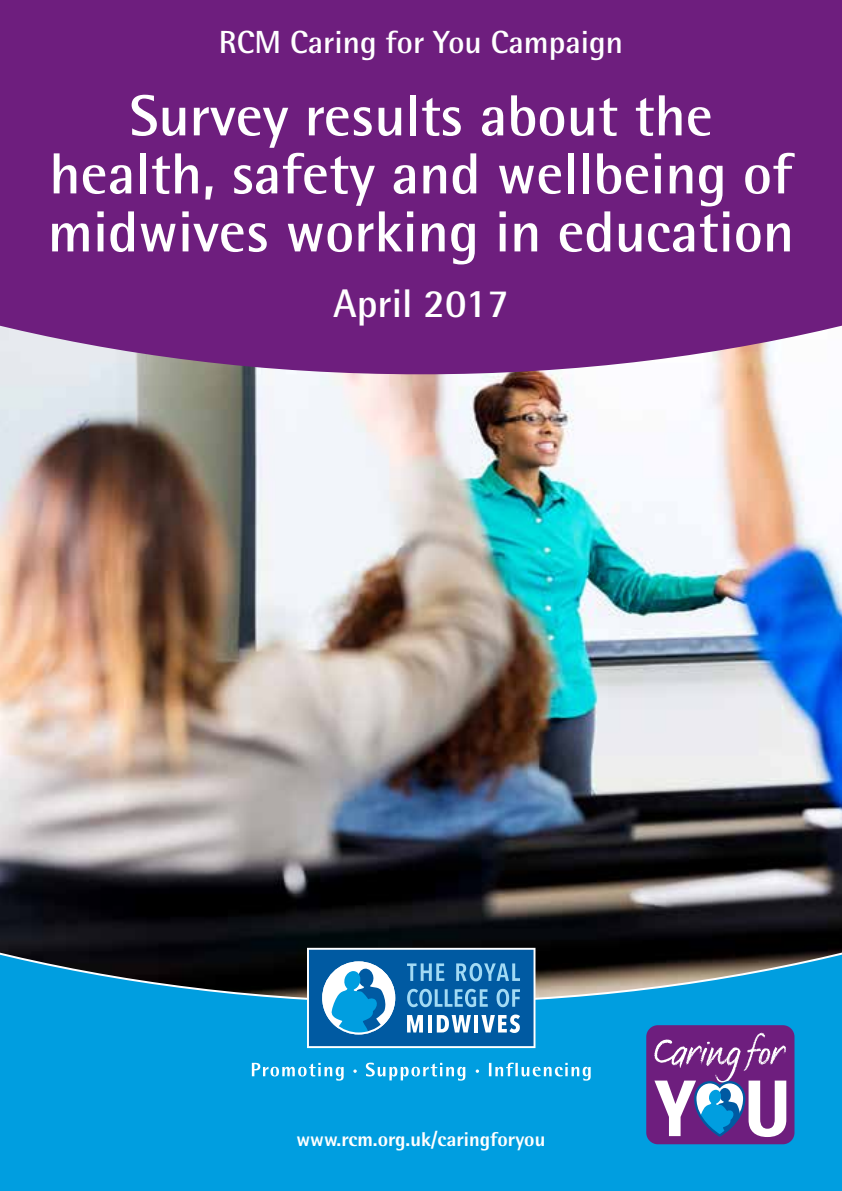
<style>
.page{position:relative;width:842px;height:1191px;background:#fff}
.page>*{position:absolute;margin:0;border:0;box-sizing:border-box;transform-origin:0 0}
.t1{font:700 58px/58px "Rotis Semi Sans";color:#fff;text-align:center}
.t2{font:700 40px "Rotis Semi Sans";color:#fff}
.t3{font:700 32px "Rotis Semi Sans";color:#fff}
.t4{font:800 20px "Rotis Semi Sans";color:#fff}
</style>
<div class="page">
<img style="left:0;top:374px;width:842px;height:573px">
<div style="left:0;top:0;width:842px;height:374px;background:#6e1e7e"></div>
<svg style="left:0;top:947px;width:842px;height:244px;background:#078fc7"></svg>
<svg style="left:307px;top:947px;width:228px;height:101px;background:#3884bb"></svg>
<svg style="left:252px;top:1062px;width:339px;height:18px;background:#39b3e6"></svg>
<div style="left:646px;top:1025px;width:148px;height:119px;background:#6e1e7e;border-radius:12px"></div>
<svg style="left:654px;top:1032px;width:132px;height:105px"></svg>
<p class="t3" style="left:219px;top:22px;width:406px">RCM Caring for You Campaign</p>
<p class="t1" style="left:48px;top:86px;width:748px">Survey results about the health, safety and wellbeing of midwives working in education</p>
<p class="t2" style="left:333px;top:279px;width:177px">April 2017</p>
<p class="t4" style="left:297px;top:1126px;width:250px">www.rcm.org.uk/caringforyou</p>
</div>
